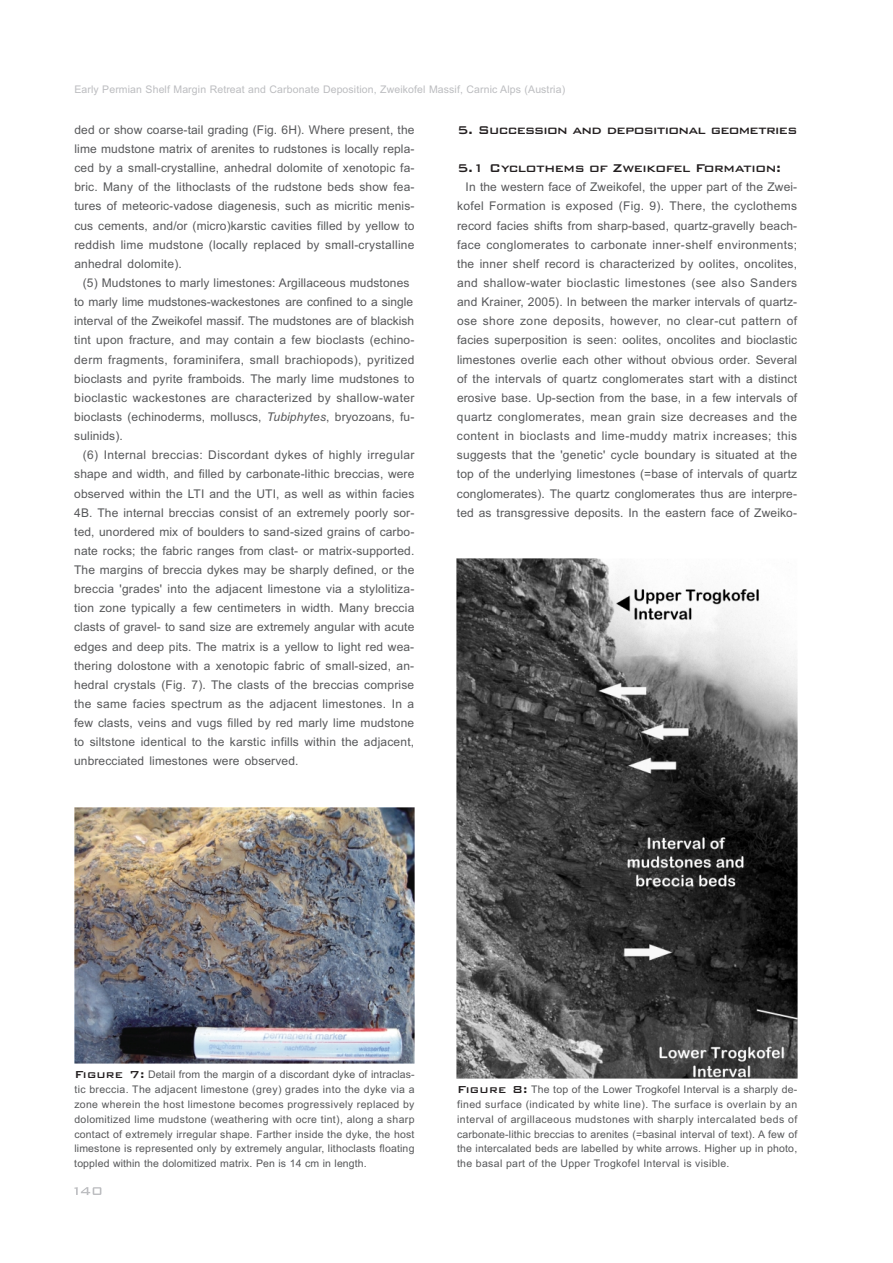
<style>
.page{position:relative;width:893px;height:1263px;background:#fff}
.page>*{position:absolute;margin:0;border:0;box-sizing:border-box;transform-origin:0 0}
.t1{font:500 15px "Bank Gothic BT";letter-spacing:-.045em;color:#231f20}
.t2{font:500 15px "Bank Gothic BT";letter-spacing:-.025em;color:#231f20}
.t3{font:12px/19.2px "Arial";letter-spacing:.01em;color:#57585a;text-align:justify}
.t4{font:10.5px/14.9px "Arial";letter-spacing:.015em;color:#57585a;text-align:justify}
.t5{font:10.5px "Arial";letter-spacing:.01em;color:#bcbdc0}
.s1{font-style:italic}
.s2{font-family:"Bank Gothic BT";font-weight:500;font-size:13.5px;color:#231f20}
</style>
<div class="page">
<img style="left:74px;top:808px;width:341px;height:255px">
<img style="left:457px;top:559px;width:341px;height:519px">
<svg style="left:74px;top:1187px;width:27px;height:8px"></svg>
<p class="t5" style="left:74px;top:85px;width:492px">Early Permian Shelf Margin Retreat and Carbonate Deposition, Zweikofel Massif, Carnic Alps (Austria)</p>
<p class="t3" style="left:74px;top:121px;width:342px">ded or show coarse-tail grading (Fig. 6H). Where present, the lime mudstone matrix of arenites to rudstones is locally repla&shy;ced by a small-crystalline, anhedral dolomite of xenotopic fa&shy;bric. Many of the lithoclasts of the rudstone beds show fea&shy;tures of meteoric-vadose diagenesis, such as micritic menis&shy;cus cements, and/or (micro)karstic cavities filled by yellow to reddish lime mudstone (locally replaced by small-crystalline anhedral dolomite).</p>
<p class="t3" style="left:74px;top:274px;width:342px;text-align:left;text-indent:9px">(5) Mudstones to marly limestones: Argillaceous mudstones to marly lime mudstones-wackestones are confined to a single interval of the Zweikofel massif. The mudstones are of blackish tint upon fracture, and may contain a few bioclasts (echino&shy;derm fragments, foraminifera, small brachiopods), pyritized bioclasts and pyrite framboids. The marly lime mudstones to bioclastic wackestones are characterized by shallow-water bioclasts (echinoderms, molluscs, <span class="s1">Tubiphytes</span>, bryozoans, fu&shy;sulinids).</p>
<p class="t3" style="left:74px;top:447px;width:342px;text-indent:9px">(6) Internal breccias: Discordant dykes of highly irregular shape and width, and filled by carbonate-lithic breccias, were observed within the LTI and the UTI, as well as within facies 4B. The internal breccias consist of an extremely poorly sor&shy;ted, unordered mix of boulders to sand-sized grains of carbo&shy;nate rocks; the fabric ranges from clast- or matrix-supported.<br>The margins of breccia dykes may be sharply defined, or the breccia 'grades' into the adjacent limestone via a stylolitiza&shy;tion zone typically a few centimeters in width. Many breccia clasts of gravel- to sand size are extremely angular with acute edges and deep pits. The matrix is a yellow to light red wea&shy;thering dolostone with a xenotopic fabric of small-sized, an&shy;hedral crystals (Fig. 7). The clasts of the breccias comprise the same facies spectrum as the adjacent limestones. In a few clasts, veins and vugs filled by red marly lime mudstone to siltstone identical to the karstic infills within the adjacent, unbrecciated limestones were observed.</p>
<p class="t1" style="left:457px;top:123px;width:342px">5. Succession and depositional geometries</p>
<p class="t2" style="left:457px;top:161px;width:326px">5.1 Cyclothems of Zweikofel Formation:</p>
<p class="t3" style="left:457px;top:179px;width:342px;text-indent:9px">In the western face of Zweikofel, the upper part of the Zwei&shy;kofel Formation is exposed (Fig. 9). There, the cyclothems record facies shifts from sharp-based, quartz-gravelly beach&shy;face conglomerates to carbonate inner-shelf environments; the inner shelf record is characterized by oolites, oncolites, and shallow-water bioclastic limestones (see also Sanders and Krainer, 2005). In between the marker intervals of quartz&shy;ose shore zone deposits, however, no clear-cut pattern of facies superposition is seen: oolites, oncolites and bioclastic limestones overlie each other without obvious order. Several of the intervals of quartz conglomerates start with a distinct erosive base. Up-section from the base, in a few intervals of quartz conglomerates, mean grain size decreases and the content in bioclasts and lime-muddy matrix increases; this suggests that the 'genetic' cycle boundary is situated at the top of the underlying limestones (=base of intervals of quartz conglomerates). The quartz conglomerates thus are interpre&shy;ted as transgressive deposits. In the eastern face of Zweiko-</p>
<p class="t4" style="left:74px;top:1068px;width:342px"><span class="s2">Figure 7:</span> Detail from the margin of a discordant dyke of intraclas&shy;tic breccia. The adjacent limestone (grey) grades into the dyke via a zone wherein the host limestone becomes progressively replaced by dolomitized lime mudstone (weathering with ocre tint), along a sharp contact of extremely irregular shape. Farther inside the dyke, the host limestone is represented only by extremely angular, lithoclasts floating toppled within the dolomitized matrix. Pen is 14 cm in length.</p>
<p class="t4" style="left:457px;top:1083px;width:342px"><span class="s2">Figure 8:</span> The top of the Lower Trogkofel Interval is a sharply de&shy;fined surface (indicated by white line). The surface is overlain by an interval of argillaceous mudstones with sharply intercalated beds of carbonate-lithic breccias to arenites (=basinal interval of text). A few of the intercalated beds are labelled by white arrows. Higher up in photo, the basal part of the Upper Trogkofel Interval is visible.</p>
</div>
